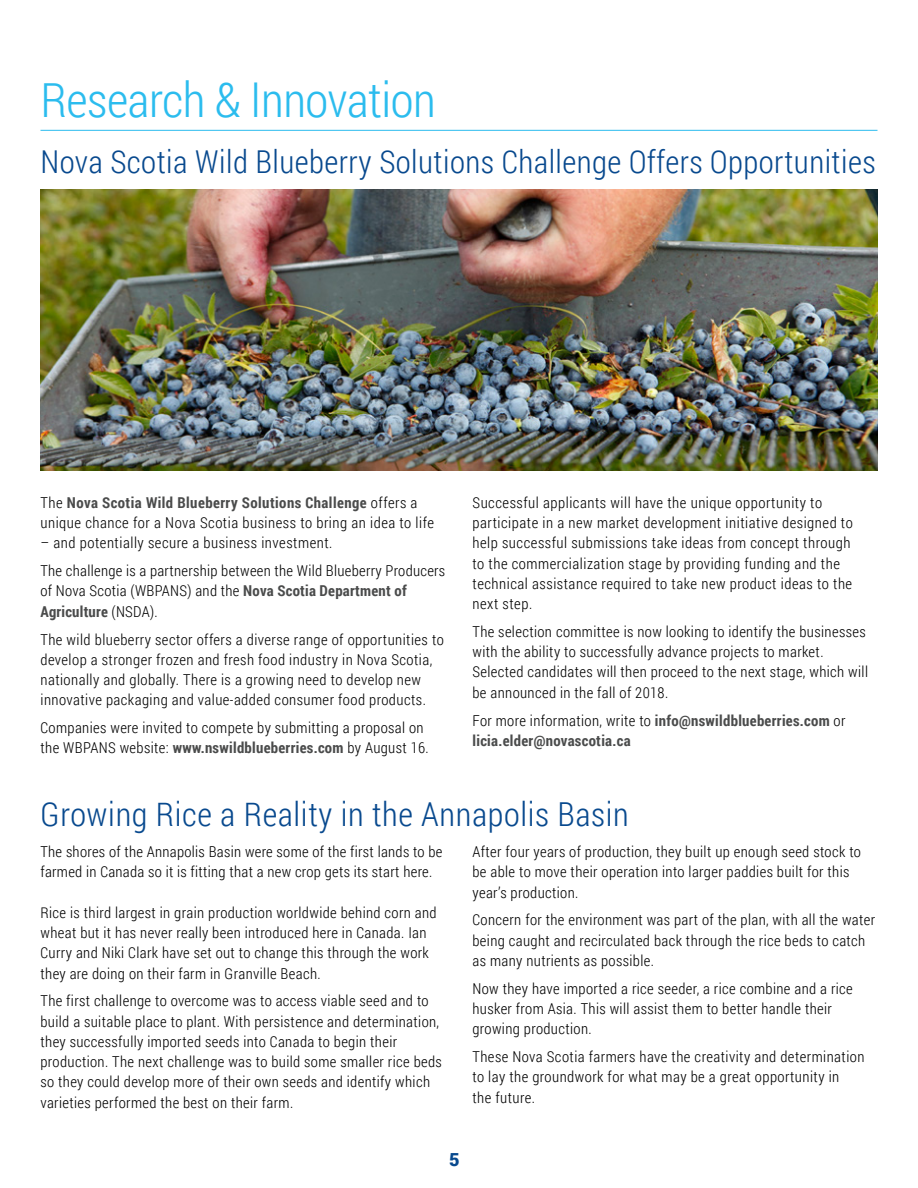
<style>
.page{position:relative;width:918px;height:1188px;background:#fff}
.page>*{position:absolute;margin:0;border:0;box-sizing:border-box;transform-origin:0 0}
.t1{font:300 48px "Roboto Condensed";letter-spacing:-.01em;color:#2bbcee}
.t2{font:300 33px "Roboto Condensed";letter-spacing:.02em;color:#08498e}
.t3{font:300 31.5px "Roboto Condensed";letter-spacing:.015em;color:#08498e}
.t4{font:900 18px "Roboto";color:#08498e}
.t5{font:300 15px/20.2px "Roboto Condensed";letter-spacing:.025em;color:#000}
.t6{font:700 15px/20.2px "Roboto Condensed";letter-spacing:.02em;color:#4a4b4b}
.s1{font-weight:700;color:#4a4b4b}
.s2{font-weight:300;color:#000}
</style>
<div class="page">
<hr style="left:40px;top:130px;width:838px;height:1px;background:#2bbcee">
<img style="left:40px;top:189px;width:838px;height:282px">
<h1 class="t1" style="left:40px;top:67px;width:397px">Research &amp; Innovation</h1>
<h3 class="t3" style="left:40px;top:140px;width:837px">Nova Scotia Wild Blueberry Solutions Challenge Offers Opportunities</h3>
<p class="t5" style="left:40px;top:492px;width:395px">The <span class="s1">Nova Scotia Wild Blueberry Solutions Challenge</span> offers a unique chance for a Nova Scotia business to bring an idea to life</p>
<p class="t5" style="left:40px;top:529px;width:406px;line-height:27.8px">– and potentially secure a business investment.<br>The challenge is a partnership between the Wild Blueberry Producers</p>
<p class="t5" style="left:40px;top:580px;width:368px">of Nova Scotia (WBPANS) and the <span class="s1">Nova Scotia Department of<br>Agriculture</span> (NSDA).</p>
<p class="t5" style="left:40px;top:629px;width:405px">The wild blueberry sector offers a diverse range of opportunities to develop a stronger frozen and fresh food industry in Nova Scotia, nationally and globally. There is a growing need to develop new innovative packaging and value-added consumer food products.</p>
<p class="t5" style="left:40px;top:717px;width:390px">Companies were invited to compete by submitting a proposal on the WBPANS website: <span class="s1">www.nswildblueberries.com</span> by August 16.</p>
<p class="t5" style="left:472px;top:492px;width:382px">Successful applicants will have the unique opportunity to participate in a new market development initiative designed to help successful submissions take ideas from concept through to the commercialization stage by providing funding and the technical assistance required to take new product ideas to the next step.</p>
<p class="t5" style="left:472px;top:621px;width:397px">The selection committee is now looking to identify the businesses with the ability to successfully advance projects to market.<br>Selected candidates will then proceed to the next stage, which will be announced in the fall of 2018.</p>
<p class="t6" style="left:472px;top:709px;width:375px"><span class="s2">For more information, write to</span> info@nswildblueberries.com <span class="s2">or </span>licia.elder@novascotia.ca</p>
<h2 class="t2" style="left:40px;top:792px;width:590px">Growing Rice a Reality in the Annapolis Basin</h2>
<p class="t5" style="left:40px;top:841px;width:403px">The shores of the Annapolis Basin were some of the first lands to be farmed in Canada so it is fitting that a new crop gets its start here.</p>
<p class="t5" style="left:40px;top:902px;width:398px">Rice is third largest in grain production worldwide behind corn and wheat but it has never really been introduced here in Canada. Ian Curry and Niki Clark have set out to change this through the work they are doing on their farm in Granville Beach.</p>
<p class="t5" style="left:40px;top:991px;width:403px">The first challenge to overcome was to access viable seed and to build a suitable place to plant. With persistence and determination, they successfully imported seeds into Canada to begin their production. The next challenge was to build some smaller rice beds so they could develop more of their own seeds and identify which varieties performed the best on their farm.</p>
<p class="t5" style="left:472px;top:841px;width:390px">After four years of production, they built up enough seed stock to be able to move their operation into larger paddies built for this year’s production.</p>
<p class="t5" style="left:472px;top:910px;width:404px">Concern for the environment was part of the plan, with all the water being caught and recirculated back through the rice beds to catch as many nutrients as possible.</p>
<p class="t5" style="left:472px;top:978px;width:382px">Now they have imported a rice seeder, a rice combine and a rice husker from Asia. This will assist them to better handle their growing production.</p>
<p class="t5" style="left:472px;top:1046px;width:394px">These Nova Scotia farmers have the creativity and determination to lay the groundwork for what may be a great opportunity in<br>the future.</p>
<p class="t4" style="left:449px;top:1147px;width:12px">5</p>
</div>
